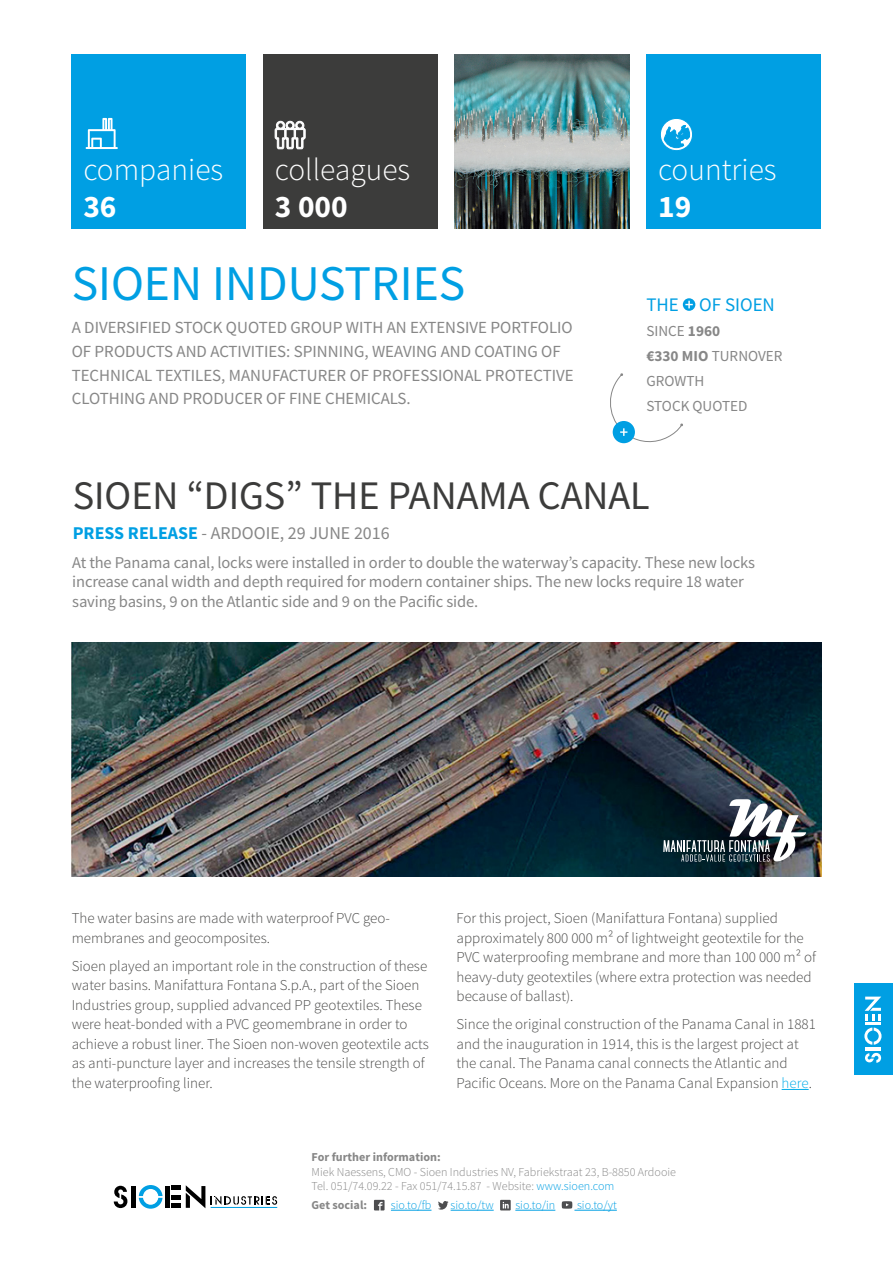
<style>
.page{position:relative;width:893px;height:1263px;background:#fff}
.page>*{position:absolute;margin:0;border:0;box-sizing:border-box;transform-origin:0 0}
.t1{font:49.95px "Source Sans Pro";color:#009fe3}
.t2{font:40.5px "Source Sans Pro";color:#3c3c3b}
.t3{font:300 31.35px "Source Sans Pro";color:#fff}
.t4{font:700 31.35px "Source Sans Pro";color:#fff}
.t5{font:19.05px "Source Sans Pro";color:#009fe3}
.t6{font:18px "Source Sans Pro";color:#878787}
.t7{font:16.95px/23.7px "Source Sans Pro";color:#878787}
.t8{font:16.5px/19.8px "Source Sans Pro";letter-spacing:-.01em;color:#878787}
.t9{font:15.3px/25.2px "Source Sans Pro";color:#878787}
.t10{font:300 15px/19.5px "Source Sans Pro";color:#4a4a49}
.t11{font:300 12.15px/14.5px "Source Sans Pro";color:#878787}
.t12{font:300 12.15px "Source Sans Pro";color:#009fe3}
.t13{font:700 12.15px "Source Sans Pro";color:#878787}
.s1{font-weight:700}
.s2{font-weight:700;color:#009fe3}
.s3{color:#00ace9}
.s4{color:#009fe3}
</style>
<div class="page">
<svg style="left:782px;top:1089px;width:27px;height:1px"></svg>
<svg style="left:114px;top:1186px;width:13px;height:22px"></svg>
<svg style="left:139px;top:1185px;width:24px;height:24px"></svg>
<hr style="left:131px;top:1186px;width:4px;height:22px;background:#000">
<hr style="left:166px;top:1186px;width:4px;height:22px;background:#000">
<hr style="left:171px;top:1204px;width:10px;height:4px;background:#000">
<hr style="left:171px;top:1195px;width:10px;height:4px;background:#000">
<hr style="left:171px;top:1186px;width:10px;height:4px;background:#000">
<svg style="left:186px;top:1185px;width:19px;height:23px"></svg>
<hr style="left:211px;top:1207px;width:66px;height:1px;background:#009fe3">
<svg style="left:211px;top:1196px;width:66px;height:9px"></svg>
<img style="left:455px;top:54px;width:174px;height:174px">
<div style="left:854px;top:983px;width:39px;height:92px;background:#009ee3"></div>
<svg style="left:865px;top:1053px;width:16px;height:10px"></svg>
<svg style="left:864px;top:1027px;width:17px;height:18px"></svg>
<hr style="left:865px;top:1047px;width:16px;height:3px;background:#fff">
<hr style="left:865px;top:1022px;width:16px;height:3px;background:#fff">
<svg style="left:865px;top:996px;width:16px;height:25px"></svg>
<img style="left:72px;top:643px;width:749px;height:233px">
<img style="left:663px;top:799px;width:143px;height:62px">
<div style="left:646px;top:54px;width:175px;height:174px;background:#009fe3"></div>
<svg style="left:660px;top:118px;width:33px;height:33px"></svg>
<div style="left:72px;top:54px;width:174px;height:174px;background:#009fe3"></div>
<svg style="left:86px;top:118px;width:32px;height:31px"></svg>
<div style="left:263px;top:54px;width:174px;height:174px;background:#3c3c3b"></div>
<svg style="left:275px;top:121px;width:31px;height:28px"></svg>
<hr style="left:391px;top:1210px;width:40px;height:1px;background:#009fe3">
<hr style="left:451px;top:1210px;width:43px;height:1px;background:#009fe3">
<hr style="left:515px;top:1210px;width:40px;height:1px;background:#009fe3">
<hr style="left:574px;top:1210px;width:43px;height:1px;background:#009fe3">
<svg style="left:374px;top:1200px;width:11px;height:10px"></svg>
<svg style="left:438px;top:1201px;width:10px;height:8px"></svg>
<svg style="left:500px;top:1200px;width:11px;height:10px"></svg>
<svg style="left:562px;top:1201px;width:10px;height:8px"></svg>
<svg style="left:610px;top:373px;width:73px;height:71px"></svg>
<svg style="left:683px;top:298px;width:12px;height:13px"></svg>
<svg style="left:685px;top:301px;width:8px;height:7px"></svg>
<h3 class="t3" style="left:83px;top:150px;width:141px">companies</h3>
<h3 class="t4" style="left:83px;top:186px;width:35px">36</h3>
<h3 class="t3" style="left:275px;top:150px;width:137px">colleagues</h3>
<h3 class="t4" style="left:275px;top:186px;width:74px">3 000</h3>
<h1 class="t1" style="left:72px;top:252px;width:395px">SIOEN INDUSTRIES</h1>
<p class="t7" style="left:72px;top:316px;width:503px">A DIVERSIFIED STOCK QUOTED GROUP WITH AN EXTENSIVE PORTFOLIO OF PRODUCTS AND ACTIVITIES: SPINNING, WEAVING AND COATING OF TECHNICAL TEXTILES, MANUFACTURER OF PROFESSIONAL PROTECTIVE CLOTHING AND PRODUCER OF FINE CHEMICALS.</p>
<h3 class="t3" style="left:658px;top:150px;width:120px">countries</h3>
<h3 class="t4" style="left:658px;top:186px;width:35px">19</h3>
<p class="t5" style="left:646px;top:293px;width:130px">THE OF SIOEN</p>
<p class="t9" style="left:646px;top:318px;width:138px">SINCE <span class="s1">1960<br>€330 MIO</span> TURNOVER<br>GROWTH<br>STOCK QUOTED</p>
<h2 class="t2" style="left:73px;top:470px;width:578px">SIOEN “DIGS” THE PANAMA CANAL</h2>
<p class="t6" style="left:73px;top:522px;width:319px"><span class="s2">PRESS RELEASE</span> - ARDOOIE, 29 JUNE 2016</p>
<p class="t8" style="left:72px;top:552px;width:684px">At the Panama canal, locks were installed in order to double the waterway’s capacity. These new locks increase canal width and depth required for modern container ships. The new locks require 18 water saving basins, 9 on the Atlantic side and 9 on the Pacific side.</p>
<p class="t10" style="left:72px;top:909px;width:320px">The water basins are made with waterproof PVC geo&shy;membranes and geocomposites.</p>
<p class="t10" style="left:72px;top:956px;width:359px">Sioen played an important role in the construction of these water basins. Manifattura Fontana S.p.A., part of the Sioen Industries group, supplied advanced PP geotextiles. These were heat-bonded with a PVC geomembrane in order to achieve a robust liner. The Sioen non-woven geotextile acts as anti-puncture layer and increases the tensile strength of the waterproofing liner.</p>
<p class="t10" style="left:457px;top:909px;width:361px">For this project, Sioen (Manifattura Fontana) supplied approximately 800 000 m² of lightweight geotextile for the PVC waterproofing membrane and more than 100 000 m² of heavy-duty geotextiles (where extra protection was needed because of ballast).</p>
<p class="t10" style="left:457px;top:1015px;width:361px">Since the original construction of the Panama Canal in 1881 and the inauguration in 1914, this is the largest project at the canal. The Panama canal connects the Atlantic and Pacific Oceans. More on the Panama Canal Expansion <span class="s3">here</span>.</p>
<p class="t13" style="left:312px;top:1149px;width:131px">For further information:</p>
<p class="t11" style="left:312px;top:1164px;width:366px">Miek Naessens, CMO - Sioen Industries NV, Fabriekstraat 23, B-8850 Ardooie<br>Tel. 051/74.09.22 - Fax 051/74.15.87 - Website: <span class="s4">www.sioen.com</span></p>
<p class="t13" style="left:312px;top:1197px;width:57px">Get social:</p>
<p class="t12" style="left:391px;top:1197px;width:42px">sio.to/fb</p>
<p class="t12" style="left:451px;top:1197px;width:45px">sio.to/tw</p>
<p class="t12" style="left:515px;top:1197px;width:41px">sio.to/in</p>
<p class="t12" style="left:577px;top:1197px;width:41px">sio.to/yt</p>
</div>
